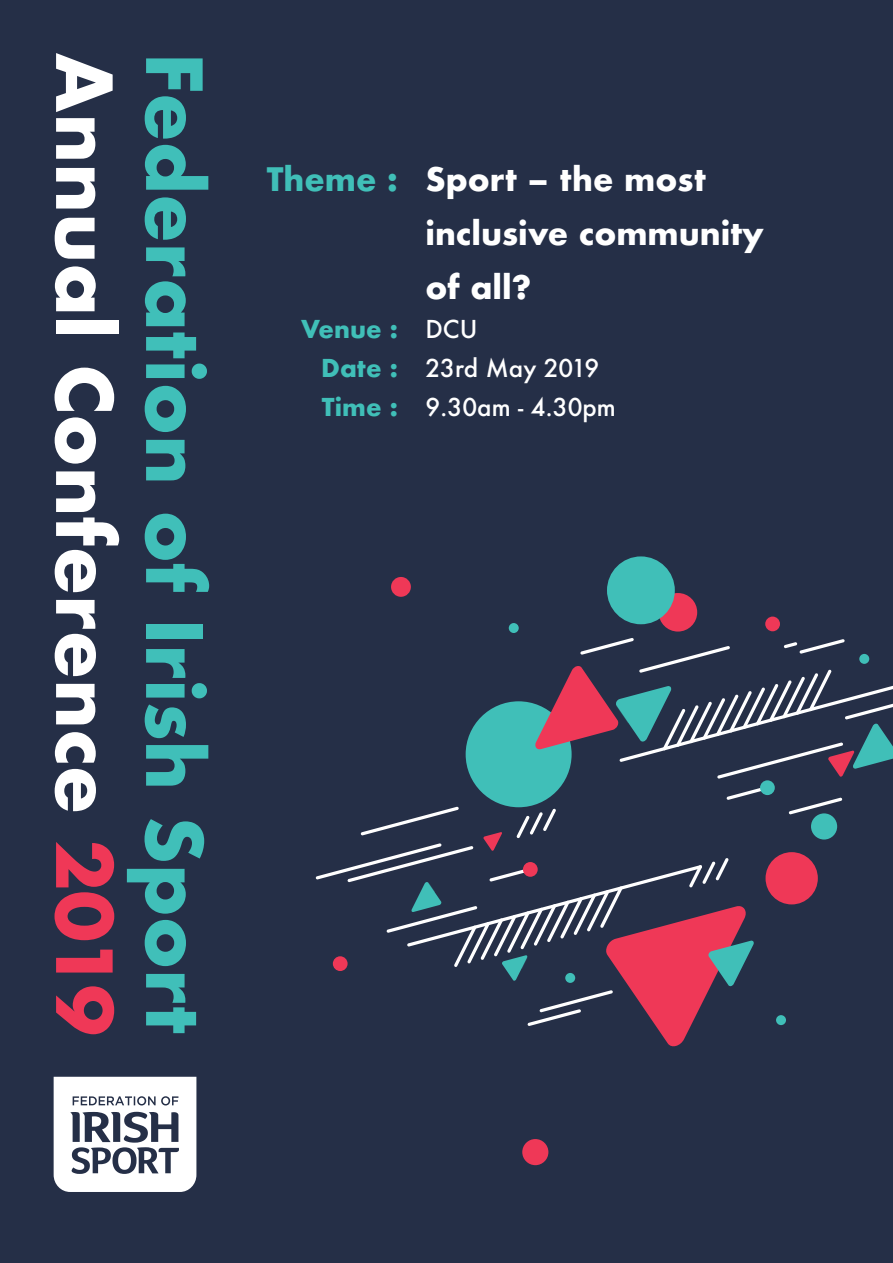
<style>
.page{position:relative;width:893px;height:1263px;background:#252f47}
.page>*{position:absolute;margin:0;border:0;box-sizing:border-box;transform-origin:0 0}
.t1{font:700 75px "Futura";color:#40bfb9}
.t2{font:700 75px "Futura";color:#fff}
.t3{font:700 31.5px/54px "Futura";color:#fff}
.t4{font:700 31.5px "Futura";color:#40bfb8}
.t5{font:500 24px/39px "Futura";color:#fff}
.t6{font:700 24px/39px "Futura";color:#40bfb8;text-align:justify}
.s1{color:#ef3857}
</style>
<div class="page">
<div style="left:391px;top:577px;width:20px;height:20px;background:#ef3857;border-radius:50%"></div>
<svg style="left:726px;top:788px;width:42px;height:12px"></svg>
<div style="left:765px;top:852px;width:53px;height:52px;background:#ef3857;border-radius:50%"></div>
<div style="left:760px;top:780px;width:15px;height:15px;background:#40bfb8;border-radius:50%"></div>
<div style="left:466px;top:701px;width:106px;height:106px;background:#40bfb8;border-radius:50%"></div>
<div style="left:811px;top:813px;width:26px;height:26px;background:#40bfb8;border-radius:50%"></div>
<div style="left:765px;top:616px;width:15px;height:15px;background:#ef3857;border-radius:50%"></div>
<div style="left:509px;top:623px;width:10px;height:10px;background:#40bfb8;border-radius:50%"></div>
<div style="left:776px;top:1015px;width:10px;height:10px;background:#40bfb8;border-radius:50%"></div>
<div style="left:522px;top:1139px;width:26px;height:26px;background:#ef3857;border-radius:50%"></div>
<div style="left:659px;top:593px;width:38px;height:38px;background:#ef3857;border-radius:50%"></div>
<svg style="left:316px;top:807px;width:438px;height:240px"></svg>
<svg style="left:789px;top:797px;width:53px;height:17px"></svg>
<svg style="left:535px;top:638px;width:358px;height:140px"></svg>
<div style="left:607px;top:556px;width:68px;height:68px;background:#40bfb8;border-radius:50%"></div>
<svg style="left:54px;top:1077px;width:142px;height:115px"></svg>
<h1 class="t2" style="left:139px;top:53px;width:985px;rotate:90deg">Annual Conference <span class="s1">2019</span></h1>
<h1 class="t1" style="left:229px;top:53px;width:982px;rotate:90deg">Federation of Irish Sport</h1>
<p class="t4" style="left:267px;top:156px;width:133px">Theme :</p>
<p class="t6" style="left:321px;top:309px;width:78px;text-indent:-20px">Venue :<br>Date :<br>Time :</p>
<p class="t3" style="left:425px;top:152px;width:340px">Sport – the most inclusive community of all?</p>
<p class="t5" style="left:425px;top:309px;width:192px">DCU<br>23rd May 2019<br>9.30am - 4.30pm</p>
</div>
